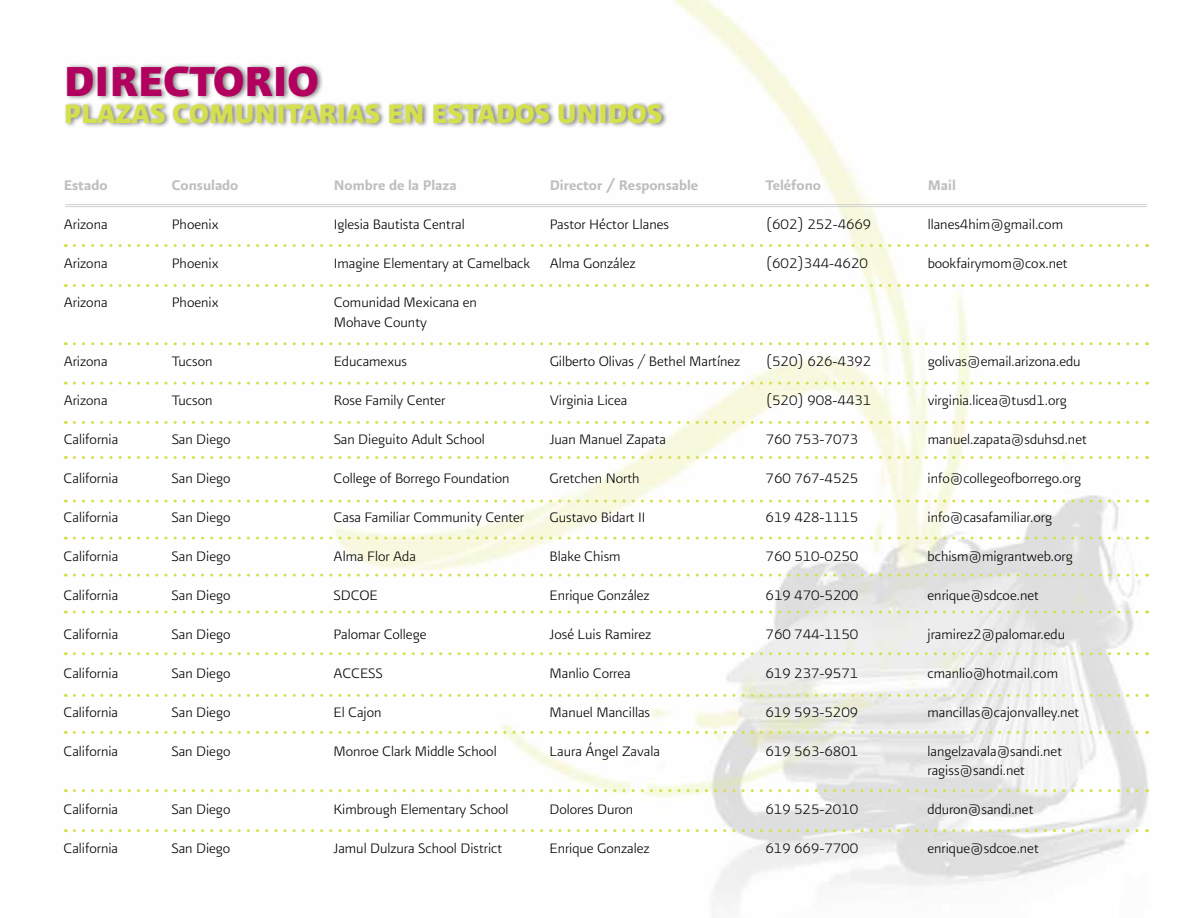
<style>
.page{position:relative;width:1188px;height:918px;background:#fff}
.page>*{position:absolute;margin:0;border:0;box-sizing:border-box;transform-origin:0 0}
.t1{font:49.5px "Presidencia Fuerte";color:#b1005d}
.t2{font:31.5px "Presidencia Fuerte";color:#d5e04e}
.t3{font:16.5px/19.5px "Presidencia Fina";color:#000}
.t4{font:16.5px "Presidencia Firme";color:#bcbec0}
</style>
<div class="page">
<img style="left:63px;top:0;width:1086px;height:907px">
<div style="left:64px;top:62px;width:605px;height:66px;background:#000;opacity:.49"></div>
<svg style="left:74px;top:244px;width:1074px;height:3px"></svg>
<hr style="left:65px;top:204px;width:1082px;height:1px;background:#d1d3d4">
<hr style="left:65px;top:206px;width:1082px;height:1px;background:#d1d3d4">
<svg style="left:74px;top:284px;width:1074px;height:3px"></svg>
<svg style="left:74px;top:342px;width:1074px;height:3px"></svg>
<svg style="left:74px;top:382px;width:1074px;height:3px"></svg>
<svg style="left:74px;top:421px;width:1074px;height:3px"></svg>
<svg style="left:74px;top:456px;width:1074px;height:3px"></svg>
<svg style="left:74px;top:500px;width:1074px;height:3px"></svg>
<svg style="left:74px;top:537px;width:1074px;height:3px"></svg>
<svg style="left:74px;top:574px;width:1074px;height:3px"></svg>
<svg style="left:74px;top:611px;width:1074px;height:3px"></svg>
<svg style="left:74px;top:652px;width:1074px;height:3px"></svg>
<svg style="left:74px;top:694px;width:1074px;height:3px"></svg>
<svg style="left:74px;top:731px;width:1074px;height:3px"></svg>
<svg style="left:74px;top:789px;width:1074px;height:3px"></svg>
<svg style="left:74px;top:829px;width:1074px;height:3px"></svg>
<h1 class="t1" style="left:64px;top:53px;width:256px">DIRECTORIO</h1>
<h2 class="t2" style="left:64px;top:96px;width:600px">PLAZAS COMUNITARIAS EN ESTADOS UNIDOS</h2>
<p class="t4" style="left:64px;top:176px;width:45px">Estado</p>
<p class="t4" style="left:172px;top:176px;width:68px">Consulado</p>
<p class="t4" style="left:334px;top:176px;width:124px">Nombre de la Plaza</p>
<p class="t4" style="left:550px;top:176px;width:150px">Director / Responsable</p>
<p class="t4" style="left:766px;top:176px;width:57px">Teléfono</p>
<p class="t4" style="left:928px;top:176px;width:30px">Mail</p>
<p class="t3" style="left:64px;top:214px;width:45px">Arizona</p>
<p class="t3" style="left:172px;top:214px;width:48px">Phoenix</p>
<p class="t3" style="left:334px;top:214px;width:133px">Iglesia Bautista Central</p>
<p class="t3" style="left:550px;top:214px;width:121px">Pastor Héctor Llanes</p>
<p class="t3" style="left:766px;top:214px;width:107px">(602) 252-4669</p>
<p class="t3" style="left:928px;top:214px;width:137px">llanes4him@gmail.com</p>
<p class="t3" style="left:64px;top:253px;width:45px">Arizona</p>
<p class="t3" style="left:172px;top:253px;width:48px">Phoenix</p>
<p class="t3" style="left:334px;top:253px;width:303px">Imagine Elementary at Camelback Alma González</p>
<p class="t3" style="left:766px;top:253px;width:104px">(602)344-4620</p>
<p class="t3" style="left:928px;top:253px;width:141px">bookfairymom@cox.net</p>
<p class="t3" style="left:64px;top:292px;width:45px">Arizona</p>
<p class="t3" style="left:172px;top:292px;width:48px">Phoenix</p>
<p class="t3" style="left:334px;top:292px;width:145px">Comunidad Mexicana en<br>Mohave County</p>
<p class="t3" style="left:64px;top:351px;width:45px">Arizona</p>
<p class="t3" style="left:172px;top:351px;width:42px">Tucson</p>
<p class="t3" style="left:334px;top:351px;width:75px">Educamexus</p>
<p class="t3" style="left:550px;top:351px;width:192px">Gilberto Olivas / Bethel Martínez</p>
<p class="t3" style="left:766px;top:351px;width:107px">(520) 626-4392</p>
<p class="t3" style="left:928px;top:351px;width:154px">golivas@email.arizona.edu</p>
<p class="t3" style="left:64px;top:390px;width:45px">Arizona</p>
<p class="t3" style="left:172px;top:390px;width:42px">Tucson</p>
<p class="t3" style="left:334px;top:390px;width:113px">Rose Family Center</p>
<p class="t3" style="left:550px;top:390px;width:79px">Virginia Licea</p>
<p class="t3" style="left:766px;top:390px;width:107px">(520) 908-4431</p>
<p class="t3" style="left:928px;top:390px;width:141px">virginia.licea@tusd1.org</p>
<p class="t3" style="left:64px;top:429px;width:56px">California</p>
<p class="t3" style="left:172px;top:429px;width:60px">San Diego</p>
<p class="t3" style="left:334px;top:429px;width:153px">San Dieguito Adult School</p>
<p class="t3" style="left:550px;top:429px;width:118px">Juan Manuel Zapata</p>
<p class="t3" style="left:766px;top:429px;width:94px">760 753-7073</p>
<p class="t3" style="left:928px;top:429px;width:161px">manuel.zapata@sduhsd.net</p>
<p class="t3" style="left:64px;top:468px;width:56px">California</p>
<p class="t3" style="left:172px;top:468px;width:60px">San Diego</p>
<p class="t3" style="left:334px;top:468px;width:178px">College of Borrego Foundation</p>
<p class="t3" style="left:550px;top:468px;width:92px">Gretchen North</p>
<p class="t3" style="left:766px;top:468px;width:94px">760 767-4525</p>
<p class="t3" style="left:928px;top:468px;width:155px">info@collegeofborrego.org</p>
<p class="t3" style="left:64px;top:507px;width:56px">California</p>
<p class="t3" style="left:172px;top:507px;width:60px">San Diego</p>
<p class="t3" style="left:334px;top:507px;width:192px">Casa Familiar Community Center</p>
<p class="t3" style="left:550px;top:507px;width:98px">Gustavo Bidart II</p>
<p class="t3" style="left:766px;top:507px;width:94px">619 428-1115</p>
<p class="t3" style="left:928px;top:507px;width:126px">info@casafamiliar.org</p>
<p class="t3" style="left:64px;top:546px;width:56px">California</p>
<p class="t3" style="left:172px;top:546px;width:60px">San Diego</p>
<p class="t3" style="left:334px;top:546px;width:84px">Alma Flor Ada</p>
<p class="t3" style="left:550px;top:546px;width:73px">Blake Chism</p>
<p class="t3" style="left:766px;top:546px;width:94px">760 510-0250</p>
<p class="t3" style="left:928px;top:546px;width:147px">bchism@migrantweb.org</p>
<p class="t3" style="left:64px;top:585px;width:56px">California</p>
<p class="t3" style="left:172px;top:585px;width:60px">San Diego</p>
<p class="t3" style="left:334px;top:585px;width:46px">SDCOE</p>
<p class="t3" style="left:550px;top:585px;width:102px">Enrique González</p>
<p class="t3" style="left:766px;top:585px;width:94px">619 470-5200</p>
<p class="t3" style="left:928px;top:585px;width:113px">enrique@sdcoe.net</p>
<p class="t3" style="left:64px;top:624px;width:56px">California</p>
<p class="t3" style="left:172px;top:624px;width:60px">San Diego</p>
<p class="t3" style="left:334px;top:624px;width:94px">Palomar College</p>
<p class="t3" style="left:550px;top:624px;width:103px">José Luis Ramirez</p>
<p class="t3" style="left:766px;top:624px;width:94px">760 744-1150</p>
<p class="t3" style="left:928px;top:624px;width:139px">jramirez2@palomar.edu</p>
<p class="t3" style="left:64px;top:663px;width:56px">California</p>
<p class="t3" style="left:172px;top:663px;width:60px">San Diego</p>
<p class="t3" style="left:334px;top:663px;width:51px">ACCESS</p>
<p class="t3" style="left:550px;top:663px;width:83px">Manlio Correa</p>
<p class="t3" style="left:766px;top:663px;width:94px">619 237-9571</p>
<p class="t3" style="left:928px;top:663px;width:132px">cmanlio@hotmail.com</p>
<p class="t3" style="left:64px;top:702px;width:56px">California</p>
<p class="t3" style="left:172px;top:702px;width:60px">San Diego</p>
<p class="t3" style="left:334px;top:702px;width:49px">El Cajon</p>
<p class="t3" style="left:550px;top:702px;width:102px">Manuel Mancillas</p>
<p class="t3" style="left:766px;top:702px;width:94px">619 593-5209</p>
<p class="t3" style="left:928px;top:702px;width:153px">mancillas@cajonvalley.net</p>
<p class="t3" style="left:64px;top:741px;width:56px">California</p>
<p class="t3" style="left:172px;top:741px;width:60px">San Diego</p>
<p class="t3" style="left:334px;top:741px;width:165px">Monroe Clark Middle School</p>
<p class="t3" style="left:550px;top:741px;width:112px">Laura Ángel Zavala</p>
<p class="t3" style="left:766px;top:741px;width:94px">619 563-6801</p>
<p class="t3" style="left:928px;top:741px;width:136px">langelzavala@sandi.net ragiss@sandi.net</p>
<p class="t3" style="left:64px;top:800px;width:56px">California</p>
<p class="t3" style="left:172px;top:800px;width:60px">San Diego</p>
<p class="t3" style="left:334px;top:800px;width:177px">Kimbrough Elementary School</p>
<p class="t3" style="left:550px;top:800px;width:85px">Dolores Duron</p>
<p class="t3" style="left:766px;top:800px;width:94px">619 525-2010</p>
<p class="t3" style="left:928px;top:800px;width:107px">dduron@sandi.net</p>
<p class="t3" style="left:64px;top:839px;width:56px">California</p>
<p class="t3" style="left:172px;top:839px;width:60px">San Diego</p>
<p class="t3" style="left:334px;top:839px;width:170px">Jamul Dulzura School District</p>
<p class="t3" style="left:550px;top:839px;width:102px">Enrique Gonzalez</p>
<p class="t3" style="left:766px;top:839px;width:94px">619 669-7700</p>
<p class="t3" style="left:928px;top:839px;width:113px">enrique@sdcoe.net</p>
</div>
